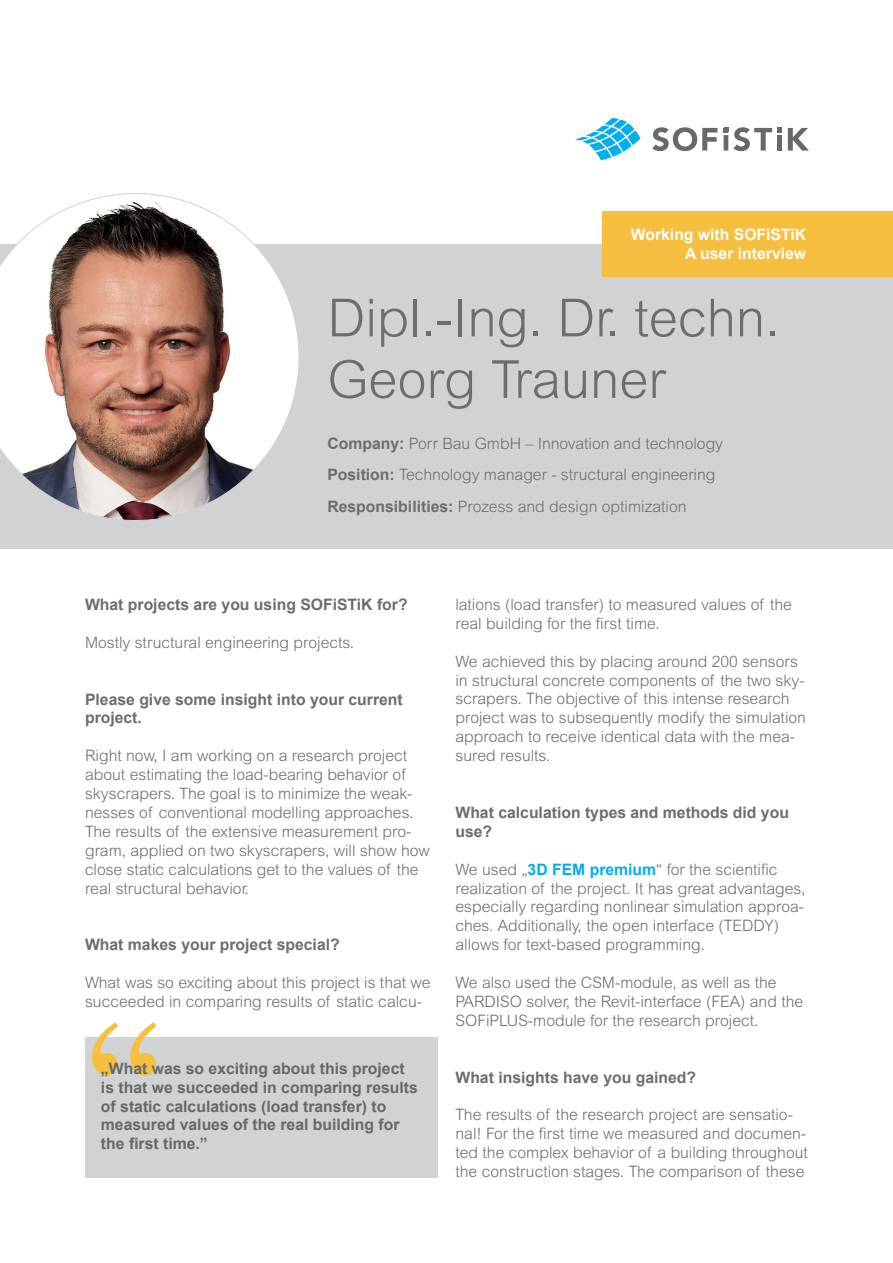
<style>
.page{position:relative;width:893px;height:1263px;background:#fff}
.page>*{position:absolute;margin:0;border:0;box-sizing:border-box;transform-origin:0 0}
.t1{font:190.5px "Century";color:#f7bf3f}
.t2{font:300 52.5px "Arial MT Std";color:#6c6d70}
.t3{font:300 15.75px/18.9px "Arial MT Std";color:#6c6d70}
.t4{font:700 15.75px/18.9px "Arial";color:#6c6d70}
.t5{font:700 15.75px "Arial";color:#656969}
.t6{font:700 15.75px "Arial";color:#fff}
.s1{font-family:"Arial";font-weight:700}
.s2{font-family:"Arial";font-weight:700;color:#00aeef}
</style>
<div class="page">
<svg style="left:575px;top:118px;width:65px;height:42px"></svg>
<svg style="left:652px;top:127px;width:157px;height:24px"></svg>
<div style="left:0;top:244px;width:893px;height:305px;background:#d1d2d4"></div>
<svg style="left:0;top:193px;width:299px;height:328px"></svg>
<div style="left:602px;top:212px;width:291px;height:65px;background:#f7bf3f"></div>
<div style="left:85px;top:1037px;width:352px;height:141px;background:#d1d2d4"></div>
<p class="t6" style="left:631px;top:223px;width:177px">Working with SOFiSTiK</p>
<p class="t6" style="left:685px;top:242px;width:123px">A user interview</p>
<p class="t2" style="left:327px;top:288px;width:454px">Dipl.-Ing. Dr. techn.</p>
<p class="t2" style="left:327px;top:350px;width:340px">Georg Trauner</p>
<p class="t3" style="left:327px;top:434px;width:397px"><span class="s1">Company:</span> Porr Bau GmbH – Innovation and technology</p>
<p class="t3" style="left:327px;top:465px;width:389px"><span class="s1">Position:</span> Technology manager - structural engineering</p>
<p class="t3" style="left:327px;top:497px;width:361px"><span class="s1">Responsibilities:</span> Prozess and design optimization</p>
<p class="t4" style="left:85px;top:595px;width:324px">What projects are you using SOFiSTiK for?</p>
<p class="t3" style="left:85px;top:633px;width:271px">Mostly structural engineering projects.</p>
<p class="t4" style="left:85px;top:690px;width:319px">Please give some insight into your current project.</p>
<p class="t3" style="left:85px;top:746px;width:346px">Right now, I am working on a research project about estimating the load-bearing behavior of skyscrapers. The goal is to minimize the weak&shy;nesses of conventional modelling approaches.<br>The results of the extensive measurement pro&shy;gram, applied on two skyscrapers, will show how close static calculations get to the values of the real structural behavior.</p>
<p class="t4" style="left:85px;top:935px;width:256px">What makes your project special?</p>
<p class="t3" style="left:85px;top:973px;width:347px">What was so exciting about this project is that we succeeded in comparing results of static calcu-</p>
<p class="t1" style="left:85px;top:935px;width:76px">“</p>
<p class="t5" style="left:101px;top:1057px;width:305px">„What was so exciting about this project</p>
<p class="t5" style="left:101px;top:1076px;width:318px">is that we succeeded in comparing results</p>
<p class="t5" style="left:101px;top:1095px;width:287px">of static calculations (load transfer) to</p>
<p class="t5" style="left:101px;top:1114px;width:300px">measured values of the real building for</p>
<p class="t5" style="left:101px;top:1133px;width:108px">the first time.”</p>
<p class="t3" style="left:455px;top:595px;width:338px">lations (load transfer) to measured values of the real building for the first time.</p>
<p class="t3" style="left:455px;top:652px;width:352px">We achieved this by placing around 200 sensors in structural concrete components of the two sky&shy;scrapers. The objective of this intense research project was to subsequently modify the simulation approach to receive identical data with the mea&shy;sured results.</p>
<p class="t4" style="left:455px;top:803px;width:335px">What calculation types and methods did you use?</p>
<p class="t3" style="left:455px;top:859px;width:351px">We used „<span class="s2">3D FEM premium</span>“ for the scientific realization of the project. It has great advantages, especially regarding nonlinear simulation approa&shy;ches. Additionally, the open interface (TEDDY) allows for text-based programming.</p>
<p class="t3" style="left:455px;top:973px;width:349px">We also used the CSM-module, as well as the<br>PARDISO solver, the Revit-interface (FEA) and the<br>SOFiPLUS-module for the research project.</p>
<p class="t4" style="left:455px;top:1068px;width:242px">What insights have you gained?</p>
<p class="t3" style="left:455px;top:1105px;width:354px">The results of the research project are sensatio&shy;nal! For the first time we measured and documen&shy;ted the complex behavior of a building throughout the construction stages. The comparison of these</p>
</div>
